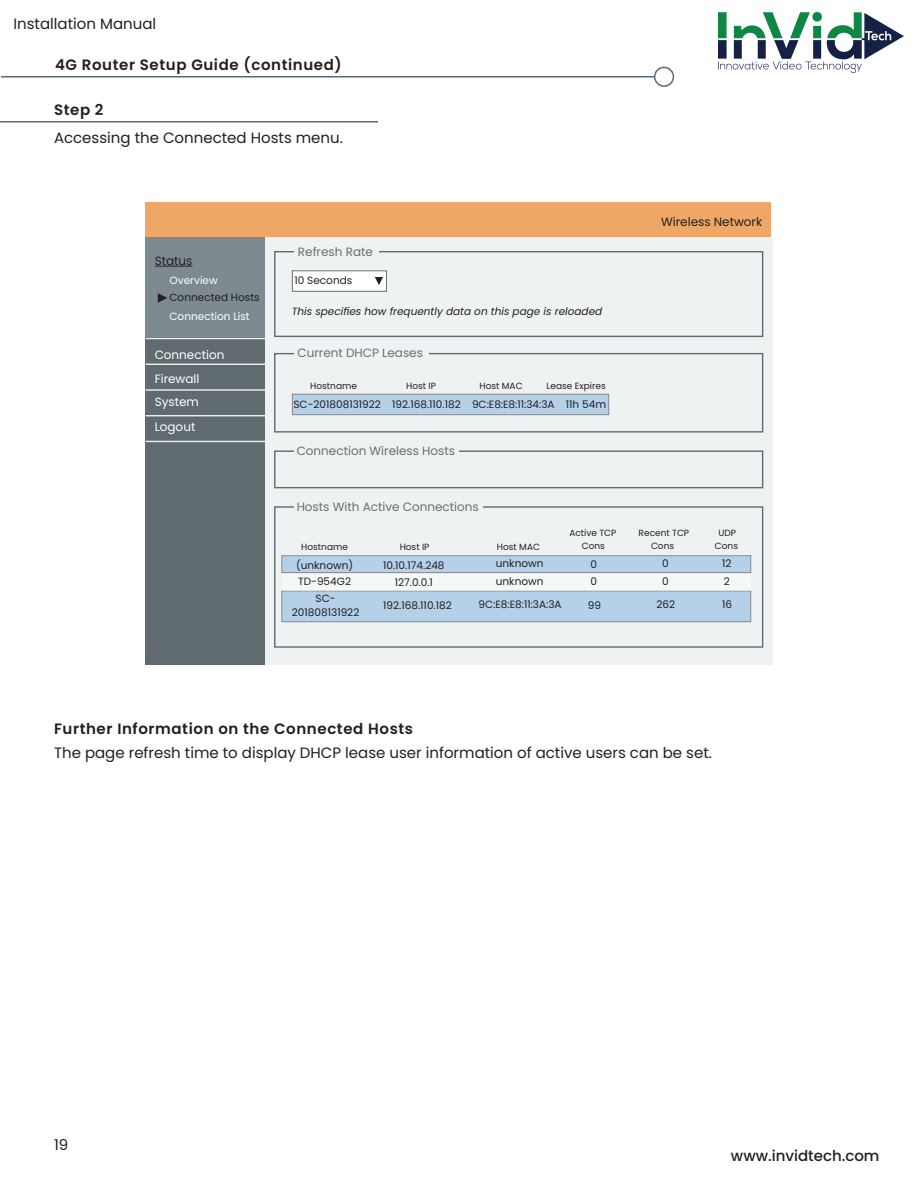
<style>
.page{position:relative;width:918px;height:1188px;background:#fff}
.page>*{position:absolute;margin:0;border:0;box-sizing:border-box;transform-origin:0 0}
.BODY_TEXT{font:15px "Poppins";color:#231f20}
.TOC_LEVEL_1{font:600 15px "Poppins";letter-spacing:.04em;color:#231f20}
.t1{font:500 15px "Poppins";color:#231f20}
._4G_ROUTER_TEXT{font:12px "Poppins";color:#6c6d70}
._4G_ROUTER_TEXT-2{font:12px "Poppins";color:#fff}
._4G_ROUTER_TEXT-3{font:12px "Poppins";color:#231f20}
._4G_ROUTER_TEXT-4{font:10.5px "Poppins";color:#231f20}
._4G_ROUTER_TEXT-5{font:italic 10.5px "Poppins";color:#231f20}
._4G_ROUTER_TEXT-6{font:10.5px "Poppins";color:#fff}
._4G_ROUTER_TEXT-7{font:9px "Poppins";color:#231f20}
</style>
<div class="page">
<div style="left:146px;top:237px;width:119px;height:427px;background:#606b70"></div>
<div style="left:265px;top:237px;width:507px;height:427px;background:#eff2f3"></div>
<div style="left:274px;top:251px;width:489px;height:86px;border:1px solid #606b70"></div>
<div style="left:146px;top:202px;width:625px;height:35px;background:#eea766"></div>
<hr style="left:146px;top:338px;width:119px;height:1px;background:#eff2f3">
<hr style="left:146px;top:364px;width:119px;height:1px;background:#eff2f3">
<hr style="left:146px;top:389px;width:119px;height:2px;background:#eff2f3">
<hr style="left:146px;top:415px;width:119px;height:1px;background:#eff2f3">
<hr style="left:146px;top:441px;width:119px;height:1px;background:#eff2f3">
<svg style="left:274px;top:353px;width:490px;height:295px"></svg>
<div style="left:146px;top:237px;width:119px;height:99px;background:#7d8a90"></div>
<hr style="left:155px;top:266px;width:38px;height:1px;background:#231f20">
<div style="left:295px;top:247px;width:84px;height:9px;background:#eff2f3"></div>
<svg style="left:158px;top:293px;width:9px;height:10px"></svg>
<div style="left:295px;top:348px;width:134px;height:10px;background:#eff2f3"></div>
<div style="left:295px;top:446px;width:164px;height:10px;background:#eff2f3"></div>
<div style="left:295px;top:502px;width:188px;height:10px;background:#eff2f3"></div>
<div style="left:292px;top:270px;width:95px;height:22px;background:#fff;border:1px solid #6c6d70"></div>
<svg style="left:375px;top:277px;width:8px;height:8px"></svg>
<div style="left:292px;top:394px;width:317px;height:21px;background:#b5d1e9"></div>
<div style="left:282px;top:556px;width:469px;height:17px;background:#b5d1e9"></div>
<div style="left:282px;top:591px;width:469px;height:31px;background:#b5d1e9"></div>
<div style="left:282px;top:574px;width:469px;height:17px;background:#f6f8f8"></div>
<hr style="left:0;top:121px;width:378px;height:2px;background:#586a77">
<hr style="left:1px;top:76px;width:653px;height:2px;background:#586a77">
<div style="left:654px;top:67px;width:20px;height:20px;border:2px solid #586a78;border-radius:50%"></div>
<img style="left:718px;top:13px;width:185px;height:60px">
<h1 class="BODY_TEXT" style="left:14px;top:15px;width:144px">Installation Manual</h1>
<p class="TOC_LEVEL_1" style="left:55px;top:56px;width:288px">4G Router Setup Guide (continued)</p>
<p class="TOC_LEVEL_1" style="left:54px;top:101px;width:51px">Step 2</p>
<p class="BODY_TEXT" style="left:54px;top:129px;width:290px">Accessing the Connected Hosts menu.</p>
<p class="_4G_ROUTER_TEXT-3" style="left:155px;top:254px;width:39px">Status</p>
<p class="_4G_ROUTER_TEXT-6" style="left:170px;top:274px;width:50px">Overview</p>
<p class="_4G_ROUTER_TEXT-6" style="left:170px;top:311px;width:82px">Connection List</p>
<p class="_4G_ROUTER_TEXT-4" style="left:170px;top:292px;width:92px">Connected Hosts</p>
<p class="_4G_ROUTER_TEXT-2" style="left:155px;top:348px;width:71px">Connection</p>
<p class="_4G_ROUTER_TEXT-2" style="left:155px;top:372px;width:46px">Firewall</p>
<p class="_4G_ROUTER_TEXT-2" style="left:155px;top:395px;width:46px">System</p>
<p class="_4G_ROUTER_TEXT-2" style="left:155px;top:420px;width:42px">Logout</p>
<p class="_4G_ROUTER_TEXT" style="left:298px;top:245px;width:76px">Refresh Rate</p>
<p class="_4G_ROUTER_TEXT-4" style="left:295px;top:274px;width:59px">10 Seconds</p>
<p class="_4G_ROUTER_TEXT-5" style="left:292px;top:306px;width:312px">This specifies how frequently data on this page is reloaded</p>
<p class="_4G_ROUTER_TEXT" style="left:298px;top:346px;width:127px">Current DHCP Leases</p>
<p class="_4G_ROUTER_TEXT-7" style="left:310px;top:380px;width:48px">Hostname</p>
<p class="_4G_ROUTER_TEXT-7" style="left:406px;top:380px;width:31px">Host IP</p>
<p class="_4G_ROUTER_TEXT-7" style="left:480px;top:380px;width:45px">Host MAC</p>
<p class="_4G_ROUTER_TEXT-7" style="left:547px;top:380px;width:61px">Lease Expires</p>
<p class="_4G_ROUTER_TEXT-4" style="left:293px;top:398px;width:314px">SC-201808131922 192.168.110.182 9C:E8:E8:11:34:3A 11h 54m</p>
<p class="_4G_ROUTER_TEXT" style="left:297px;top:444px;width:160px">Connection Wireless Hosts</p>
<p class="_4G_ROUTER_TEXT" style="left:297px;top:500px;width:184px">Hosts With Active Connections</p>
<p class="_4G_ROUTER_TEXT-7" style="left:301px;top:541px;width:48px">Hostname</p>
<p class="_4G_ROUTER_TEXT-7" style="left:400px;top:541px;width:31px">Host IP</p>
<p class="_4G_ROUTER_TEXT-7" style="left:497px;top:541px;width:45px">Host MAC</p>
<p class="_4G_ROUTER_TEXT-4" style="left:296px;top:559px;width:59px">(unknown)</p>
<p class="_4G_ROUTER_TEXT-4" style="left:496px;top:558px;width:49px">unknown</p>
<p class="_4G_ROUTER_TEXT-4" style="left:496px;top:575px;width:49px">unknown</p>
<p class="_4G_ROUTER_TEXT-4" style="left:479px;top:598px;width:85px">9C:E8:E8:11:3A:3A</p>
<p class="_4G_ROUTER_TEXT-4" style="left:383px;top:559px;width:63px">10.10.174.248</p>
<p class="_4G_ROUTER_TEXT-4" style="left:395px;top:576px;width:40px">127.0.0.1</p>
<p class="_4G_ROUTER_TEXT-4" style="left:383px;top:600px;width:70px">192.168.110.182</p>
<p class="_4G_ROUTER_TEXT-4" style="left:298px;top:575px;width:54px">TD-954G2</p>
<p class="_4G_ROUTER_TEXT-4" style="left:316px;top:593px;width:22px">SC-</p>
<p class="_4G_ROUTER_TEXT-4" style="left:292px;top:606px;width:69px">201808131922</p>
<p class="_4G_ROUTER_TEXT-7" style="left:569px;top:528px;width:49px">Active TCP</p>
<p class="_4G_ROUTER_TEXT-7" style="left:582px;top:541px;width:25px">Cons</p>
<p class="_4G_ROUTER_TEXT-4" style="left:591px;top:558px;width:8px">0</p>
<p class="_4G_ROUTER_TEXT-4" style="left:591px;top:576px;width:8px">0</p>
<p class="_4G_ROUTER_TEXT-4" style="left:588px;top:599px;width:15px">99</p>
<p class="_4G_ROUTER_TEXT-3" style="left:661px;top:215px;width:103px">Wireless Network</p>
<p class="_4G_ROUTER_TEXT-7" style="left:639px;top:528px;width:52px">Recent TCP</p>
<p class="_4G_ROUTER_TEXT-7" style="left:651px;top:541px;width:25px">Cons</p>
<p class="_4G_ROUTER_TEXT-4" style="left:662px;top:557px;width:8px">0</p>
<p class="_4G_ROUTER_TEXT-4" style="left:662px;top:575px;width:8px">0</p>
<p class="_4G_ROUTER_TEXT-4" style="left:657px;top:598px;width:20px">262</p>
<p class="_4G_ROUTER_TEXT-7" style="left:718px;top:528px;width:19px">UDP</p>
<p class="_4G_ROUTER_TEXT-7" style="left:715px;top:541px;width:25px">Cons</p>
<p class="_4G_ROUTER_TEXT-4" style="left:722px;top:558px;width:11px">12</p>
<p class="_4G_ROUTER_TEXT-4" style="left:724px;top:575px;width:8px">2</p>
<p class="_4G_ROUTER_TEXT-4" style="left:722px;top:598px;width:12px">16</p>
<p class="TOC_LEVEL_1" style="left:54px;top:720px;width:361px">Further Information on the Connected Hosts</p>
<p class="BODY_TEXT" style="left:54px;top:744px;width:660px">The page refresh time to display DHCP lease user information of active users can be set.</p>
<h1 class="BODY_TEXT" style="left:54px;top:1136px;width:16px">19</h1>
<h1 class="t1" style="left:731px;top:1147px;width:150px">www.invidtech.com</h1>
</div>
